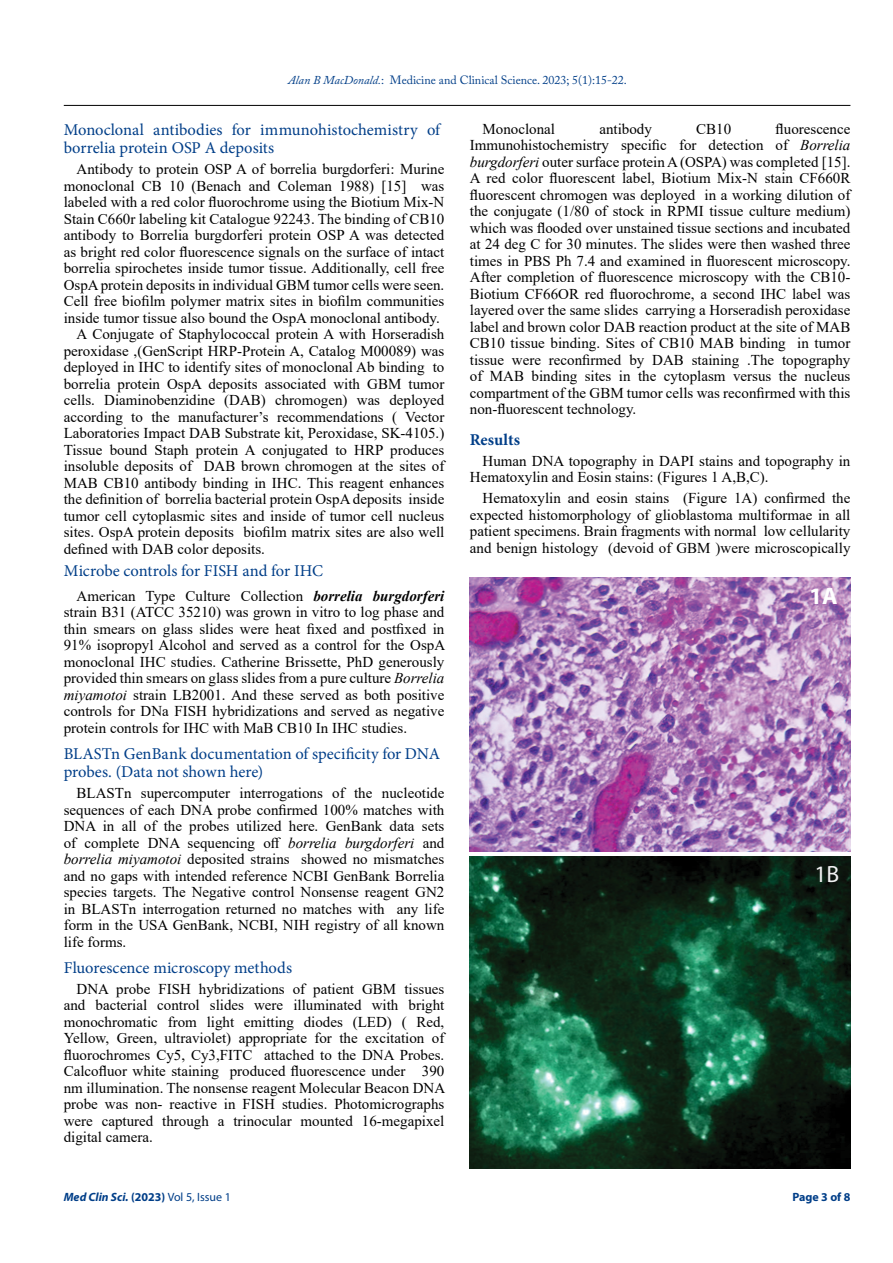
<style>
.page{position:relative;width:893px;height:1263px;background:#fff}
.page>*{position:absolute;margin:0;border:0;box-sizing:border-box;transform-origin:0 0}
.t1{font:700 23.7px "Myriad Pro";color:#fff}
.t2{font:23.55px "Myriad Pro";color:#f1f1f2}
.t3{font:16.5px/18px "Minion Pro";color:#003e88}
.t4{font:700 16.5px "Minion Pro";color:#003e88}
.t5{font:15px/16.5px "Times New Roman";color:#000;text-align:justify}
.t6{font:12px "Adobe Caslon Pro";color:#003e88}
.t7{font:italic 700 12px "Myriad Pro";color:#003e88}
.t8{font:700 12px "Myriad Pro";color:#003e88}
.s1{font-style:italic}
.s2{font-weight:700;font-style:italic}
.s3{font-style:normal}
.s4{font-weight:400;font-style:normal}
</style>
<div class="page">
<hr style="left:64px;top:105px;width:786px;height:1px;background:#000">
<img style="left:470px;top:577px;width:380px;height:275px">
<img style="left:470px;top:857px;width:380px;height:312px">
<p class="t6" style="left:288px;top:73px;width:340px"><span class="s1">Alan B MacDonald.</span>: Medicine and Clinical Science. 2023; 5(1):15-22.</p>
<p class="t3" style="left:64px;top:121px;width:378px">Monoclonal antibodies for immunohistochemistry of borrelia protein OSP A deposits</p>
<p class="t5" style="left:64px;top:160px;width:382px;text-indent:13px">Antibody to protein OSP A of borrelia burgdorferi: Murine monoclonal CB 10 (Benach and Coleman 1988) [15] was labeled with a red color fluorochrome using the Biotium Mix-N Stain C660r labeling kit Catalogue 92243. The binding of CB10 antibody to Borrelia burgdorferi protein OSP A was detected as bright red color fluorescence signals on the surface of intact borrelia spirochetes inside tumor tissue. Additionally, cell free OspA protein deposits in individual GBM tumor cells were seen.<br>Cell free biofilm polymer matrix sites in biofilm communities inside tumor tissue also bound the OspA monoclonal antibody.</p>
<p class="t5" style="left:64px;top:325px;width:382px;text-indent:13px">A Conjugate of Staphylococcal protein A with Horseradish peroxidase ,(GenScript HRP-Protein A, Catalog M00089) was deployed in IHC to identify sites of monoclonal Ab binding to borrelia protein OspA deposits associated with GBM tumor cells. Diaminobenzidine (DAB) chromogen) was deployed according to the manufacturer’s recommendations ( Vector Laboratories Impact DAB Substrate kit, Peroxidase, SK-4105.)<br>Tissue bound Staph protein A conjugated to HRP produces insoluble deposits of DAB brown chromogen at the sites of MAB CB10 antibody binding in IHC. This reagent enhances the definition of borrelia bacterial protein OspA deposits inside tumor cell cytoplasmic sites and inside of tumor cell nucleus sites. OspA protein deposits biofilm matrix sites are also well defined with DAB color deposits.</p>
<p class="t3" style="left:64px;top:562px;width:261px">Microbe controls for FISH and for IHC</p>
<p class="t5" style="left:64px;top:587px;width:383px;text-indent:13px">American Type Culture Collection <span class="s2">borrelia burgdorferi </span>strain B31 (ATCC 35210) was grown in vitro to log phase and thin smears on glass slides were heat fixed and postfixed in 91% isopropyl Alcohol and served as a control for the OspA monoclonal IHC studies. Catherine Brissette, PhD generously provided thin smears on glass slides from a pure culture <span class="s1">Borrelia miyamotoi</span> strain LB2001. And these served as both positive controls for DNa FISH hybridizations and served as negative protein controls for IHC with MaB CB10 In IHC studies.</p>
<p class="t3" style="left:64px;top:745px;width:378px">BLASTn GenBank documentation of specificity for DNA probes. (Data not shown here)</p>
<p class="t5" style="left:64px;top:784px;width:382px;text-indent:13px">BLASTn supercomputer interrogations of the nucleotide sequences of each DNA probe confirmed 100% matches with DNA in all of the probes utilized here. GenBank data sets of complete DNA sequencing off <span class="s1">borrelia burgdorferi</span> and <span class="s1">borrelia miyamotoi</span> deposited strains showed no mismatches and no gaps with intended reference NCBI GenBank Borrelia species targets. The Negative control Nonsense reagent GN2 in BLASTn interrogation returned no matches with any life form in the USA GenBank, NCBI, NIH registry of all known life forms.</p>
<p class="t3" style="left:64px;top:959px;width:230px">Fluorescence microscopy methods</p>
<p class="t5" style="left:64px;top:980px;width:383px;text-indent:13px">DNA probe FISH hybridizations of patient GBM tissues and bacterial control slides were illuminated with bright monochromatic from light emitting diodes (LED) ( Red, Yellow, Green, ultraviolet) appropriate for the excitation of fluorochromes Cy5, Cy3,FITC attached to the DNA Probes.<br>Calcofluor white staining produced fluorescence under 390 nm illumination. The nonsense reagent Molecular Beacon DNA probe was non- reactive in FISH studies. Photomicrographs were captured through a trinocular mounted 16-megapixel digital camera.</p>
<p class="t7" style="left:64px;top:1189px;width:169px">Med Clin Sci. <span class="s3">(2023)</span> <span class="s4">Vol 5, Issue 1</span></p>
<p class="t5" style="left:470px;top:120px;width:382px;text-indent:306px">fluorescence Immunohistochemistry specific for detection of <span class="s1">Borrelia burgdorferi</span> outer surface protein A (OSPA) was completed [15].<br>A red color fluorescent label, Biotium Mix-N stain CF660R fluorescent chromogen was deployed in a working dilution of the conjugate (1/80 of stock in RPMI tissue culture medium) which was flooded over unstained tissue sections and incubated at 24 deg C for 30 minutes. The slides were then washed three times in PBS Ph 7.4 and examined in fluorescent microscopy.<br>After completion of fluorescence microscopy with the CB10- Biotium CF66OR red fluorochrome, a second IHC label was layered over the same slides carrying a Horseradish peroxidase label and brown color DAB reaction product at the site of MAB CB10 tissue binding. Sites of CB10 MAB binding in tumor tissue were reconfirmed by DAB staining .The topography of MAB binding sites in the cytoplasm versus the nucleus compartment of the GBM tumor cells was reconfirmed with this non-fluorescent technology.</p>
<p class="t4" style="left:470px;top:428px;width:52px">Results</p>
<p class="t5" style="left:470px;top:452px;width:382px;text-indent:13px">Human DNA topography in DAPI stains and topography in<br>Hematoxylin and Eosin stains: (Figures 1 A,B,C).</p>
<p class="t5" style="left:470px;top:489px;width:382px;text-indent:13px">Hematoxylin and eosin stains (Figure 1A) confirmed the expected histomorphology of glioblastoma multiformae in all patient specimens. Brain fragments with normal low cellularity and benign histology (devoid of GBM )were microscopically</p>
<p class="t1" style="left:809px;top:581px;width:30px">1A</p>
<p class="t5" style="left:483px;top:120px;width:74px">Monoclonal</p>
<p class="t5" style="left:599px;top:120px;width:54px">antibody</p>
<p class="t5" style="left:696px;top:120px;width:37px">CB10</p>
<p class="t2" style="left:814px;top:859px;width:26px">1B</p>
<p class="t8" style="left:792px;top:1189px;width:60px">Page 3 of 8</p>
</div>
